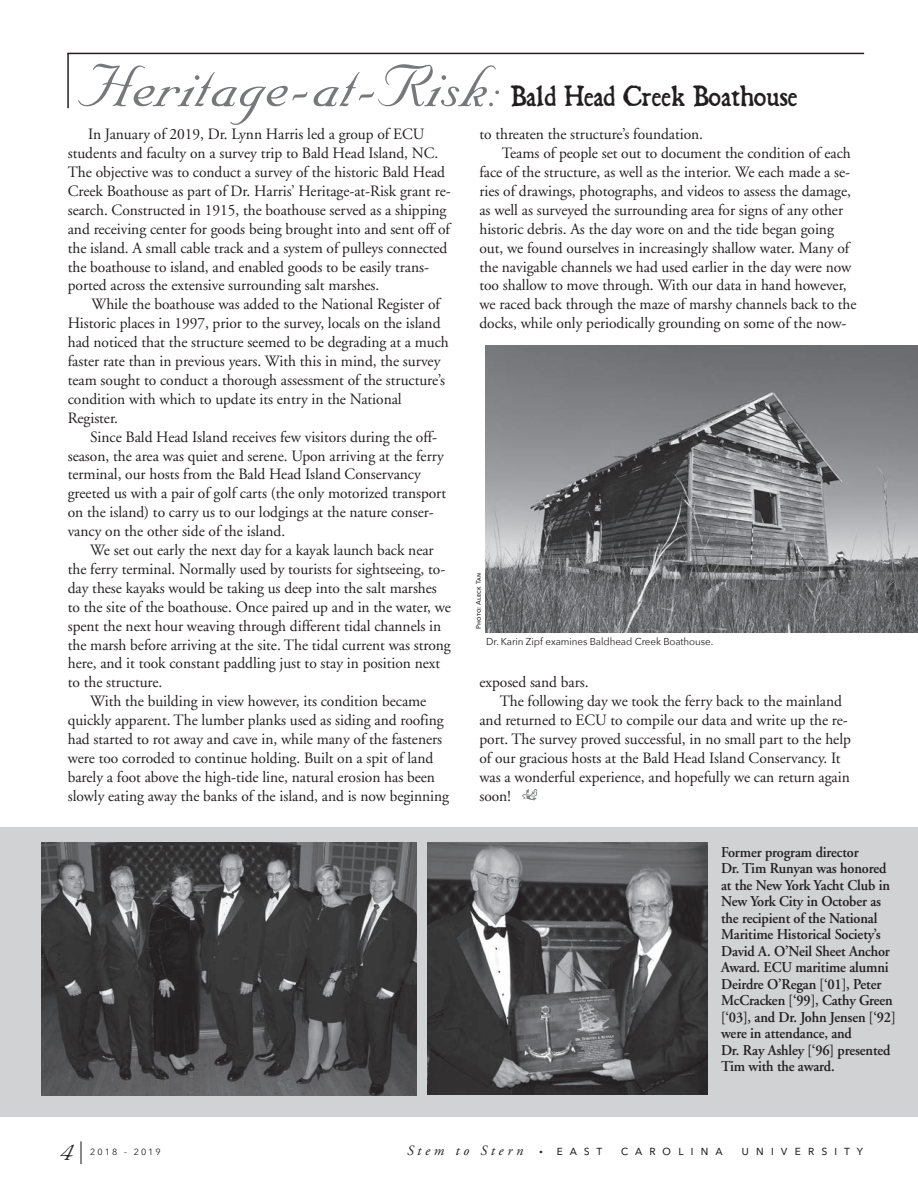
<style>
.page{position:relative;width:918px;height:1188px;background:#fff}
.page>*{position:absolute;margin:0;border:0;box-sizing:border-box;transform-origin:0 0}
.t1{font:37.5px "Nuptial Script";color:#231f20}
.t2{font:33px "Black Beard";letter-spacing:.01em;color:#231f20}
.t3{font:15.75px/18.9px "Adobe Garamond";letter-spacing:-.005em;color:#231f20}
.t4{font:600 15px/16.5px "Adobe Garamond";letter-spacing:-.01em;color:#231f20;scale:.95 1}
.t5{font:italic 14.25px "Adobe Garamond";letter-spacing:.27em;color:#231f20}
.t6{font:13.5px "Avenir Next";letter-spacing:.5em;color:#231f20}
.t7{font:10.05px "Avenir Next";letter-spacing:-.01em;color:#231f20}
.t8{font:9px "Avenir Next";letter-spacing:.23em;color:#231f20}
.t9{font:500 6.6px "Avenir Next";letter-spacing:.02em;color:#231f20}
.s1{font-family:"Nuptial Script";font-size:70.5px;color:#76787b}
.s2{font-family:"Nuptial Script";font-size:55.5px;color:#76787b}
.s3{font-size:9px}
.s4{font-family:"Avenir Next";font-style:normal;font-size:13.5px}
</style>
<div class="page">
<hr style="left:80px;top:1141px;width:2px;height:23px;background:#636366">
<div style="left:0;top:827px;width:918px;height:290px;background:#d1d2d4"></div>
<svg style="left:522px;top:789px;width:15px;height:12px"></svg>
<hr style="left:67px;top:53px;width:797px;height:1px;background:#231f20">
<hr style="left:67px;top:53px;width:2px;height:55px;background:#231f20">
<img style="left:485px;top:345px;width:433px;height:288px">
<img style="left:428px;top:843px;width:280px;height:252px">
<img style="left:42px;top:842px;width:374px;height:253px">
<h2 class="t2" style="left:78px;top:77px;width:721px"><span class="s1">Heritage-at-Risk</span><span class="s2">:</span> Bald Head Creek Boathouse</h2>
<p class="t3" style="left:68px;top:125px;width:384px;text-indent:20px">In January of 2019, Dr. Lynn Harris led a group of ECU students and faculty on a survey trip to Bald Head Island, NC.<br>The objective was to conduct a survey of the historic Bald Head Creek Boathouse as part of Dr. Harris’ Heritage-at-Risk grant re&shy;search. Constructed in 1915, the boathouse served as a shipping and receiving center for goods being brought into and sent off of the island. A small cable track and a system of pulleys connected the boathouse to island, and enabled goods to be easily trans&shy;ported across the extensive surrounding salt marshes.</p>
<p class="t3" style="left:68px;top:295px;width:383px;text-indent:24px">While the boathouse was added to the National Register of Historic places in 1997, prior to the survey, locals on the island had noticed that the structure seemed to be degrading at a much faster rate than in previous years. With this in mind, the survey team sought to conduct a thorough assessment of the structure’s condition with which to update its entry in the National Register.</p>
<p class="t3" style="left:68px;top:428px;width:380px;text-indent:23px">Since Bald Head Island receives few visitors during the off&shy;season, the area was quiet and serene. Upon arriving at the ferry terminal, our hosts from the Bald Head Island Conservancy greeted us with a pair of golf carts (the only motorized transport on the island) to carry us to our lodgings at the nature conser&shy;vancy on the other side of the island.</p>
<p class="t3" style="left:90px;top:541px;width:345px">We set out early the next day for a kayak launch back near</p>
<p class="t3" style="left:68px;top:560px;width:379px">the ferry terminal. Normally used by tourists for sightseeing, to-</p>
<p class="t3" style="left:68px;top:579px;width:371px">day these kayaks would be taking us deep into the salt marshes</p>
<p class="t3" style="left:68px;top:598px;width:385px">to the site of the boathouse. Once paired up and in the water, we</p>
<p class="t3" style="left:68px;top:617px;width:375px">spent the next hour weaving through different tidal channels in</p>
<p class="t3" style="left:68px;top:635px;width:384px">the marsh before arriving at the site. The tidal current was strong</p>
<p class="t3" style="left:68px;top:654px;width:374px">here, and it took constant paddling just to stay in position next</p>
<p class="t3" style="left:68px;top:673px;width:96px">to the structure.</p>
<p class="t3" style="left:90px;top:692px;width:338px">With the building in view however, its condition became</p>
<p class="t3" style="left:68px;top:711px;width:377px">quickly apparent. The lumber planks used as siding and roofing</p>
<p class="t3" style="left:68px;top:730px;width:376px">had started to rot away and cave in, while many of the fasteners</p>
<p class="t3" style="left:68px;top:749px;width:367px">were too corroded to continue holding. Built on a spit of land</p>
<p class="t3" style="left:68px;top:768px;width:369px">barely a foot above the high-tide line, natural erosion has been</p>
<p class="t3" style="left:68px;top:787px;width:383px">slowly eating away the banks of the island, and is now beginning</p>
<p class="t3" style="left:479px;top:125px;width:225px">to threaten the structure’s foundation.</p>
<p class="t3" style="left:502px;top:144px;width:350px">Teams of people set out to document the condition of each</p>
<p class="t3" style="left:479px;top:163px;width:372px">face of the structure, as well as the interior. We each made a se-</p>
<p class="t3" style="left:479px;top:182px;width:373px">ries of drawings, photographs, and videos to assess the damage,</p>
<p class="t3" style="left:479px;top:201px;width:365px">as well as surveyed the surrounding area for signs of any other</p>
<p class="t3" style="left:479px;top:220px;width:356px">historic debris. As the day wore on and the tide began going</p>
<p class="t3" style="left:479px;top:239px;width:371px">out, we found ourselves in increasingly shallow water. Many of</p>
<p class="t3" style="left:479px;top:257px;width:373px">the navigable channels we had used earlier in the day were now</p>
<p class="t3" style="left:479px;top:276px;width:369px">too shallow to move through. With our data in hand however,</p>
<p class="t3" style="left:479px;top:295px;width:379px">we raced back through the maze of marshy channels back to the</p>
<p class="t3" style="left:479px;top:314px;width:369px">docks, while only periodically grounding on some of the now-</p>
<p class="t9" style="left:473px;top:629px;width:57px;rotate:-90deg">Photo: Aleck Tan</p>
<p class="t7" style="left:486px;top:633px;width:229px">Dr. Karin Zipf examines Baldhead Creek Boathouse.</p>
<p class="t3" style="left:479px;top:673px;width:111px">exposed sand bars.</p>
<p class="t3" style="left:500px;top:692px;width:344px">The following day we took the ferry back to the mainland</p>
<p class="t3" style="left:479px;top:711px;width:370px">and returned to ECU to compile our data and write up the re-</p>
<p class="t3" style="left:479px;top:730px;width:373px">port. The survey proved successful, in no small part to the help</p>
<p class="t3" style="left:479px;top:749px;width:363px">of our gracious hosts at the Bald Head Island Conservancy. It</p>
<p class="t3" style="left:479px;top:768px;width:372px">was a wonderful experience, and hopefully we can return again</p>
<p class="t3" style="left:479px;top:787px;width:33px">soon!</p>
<p class="t4" style="left:721px;top:844px;width:185px">Former program director<br>Dr. Tim Runyan was honored at the New York Yacht Club in<br>New York City in October as the recipient of the National<br>Maritime Historical Society’s<br>David A. O’Neil Sheet Anchor<br>Award. ECU maritime alumni<br>Deirdre O’Regan [‘01], Peter<br>McCracken [‘99], Cathy Green [‘03], and Dr. John Jensen [‘92] were in attendance, and<br>Dr. Ray Ashley [‘96] presented<br>Tim with the award.</p>
<h1 class="t1" style="left:62px;top:1128px;width:14px">4</h1>
<p class="t8" style="left:90px;top:1144px;width:72px">2018 – 2019</p>
<p class="t5" style="left:407px;top:1143px;width:197px">Stem to Stern <span class="s3">•</span> <span class="s4">e a s t</span></p>
<p class="t6" style="left:621px;top:1139px;width:104px">carolina</p>
<p class="t6" style="left:741px;top:1139px;width:123px">university</p>
</div>
